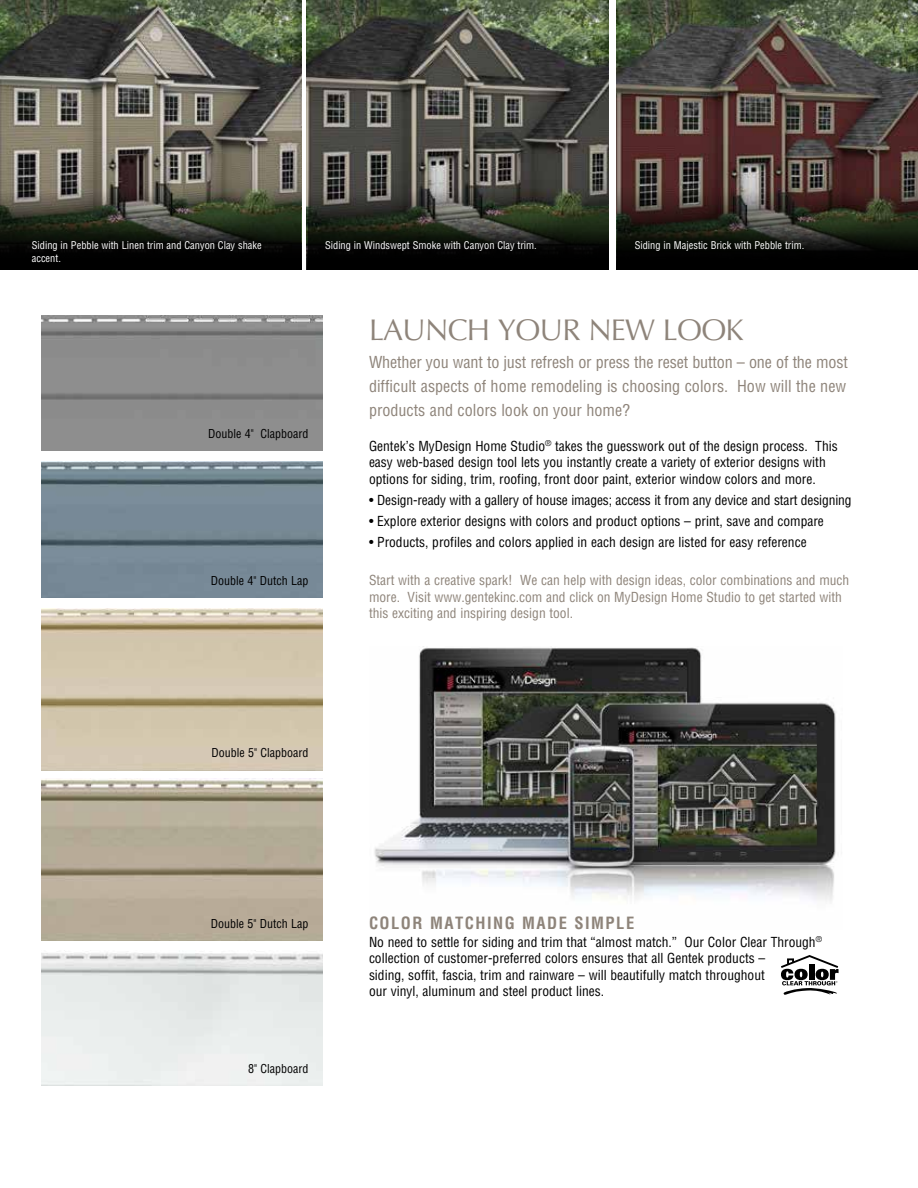
<style>
.page{position:relative;width:918px;height:1188px;background:#fff}
.page>*{position:absolute;margin:0;border:0;box-sizing:border-box;transform-origin:0 0}
.t1{font:30px "Optima";letter-spacing:-.025em;color:#8e847a}
.t2{font:700 condensed 16.5px "Helvetica";letter-spacing:.09em;color:#8e847a}
.t3{font:condensed 16.2px/24px "Helvetica";color:#8e847a;text-align:justify}
.t4{font:condensed 13.5px/16.5px "Helvetica";color:#000}
.t5{font:condensed 13.5px/16.5px "Helvetica";color:#8e847a}
.t6{font:condensed 12px "Helvetica";color:#000}
.t7{font:condensed 10.35px "Helvetica";color:#fff}
</style>
<div class="page">
<img style="left:0;top:0;width:302px;height:225px">
<svg style="left:1px;top:180px;width:300px;height:45px;background:#515244"></svg>
<img style="left:307px;top:0;width:301px;height:225px">
<svg style="left:308px;top:180px;width:300px;height:45px;background:#43463c"></svg>
<img style="left:616px;top:0;width:302px;height:225px">
<svg style="left:617px;top:180px;width:301px;height:45px;background:#443730"></svg>
<svg style="left:1px;top:225px;width:301px;height:45px;background:#0c0e0a"></svg>
<svg style="left:307px;top:225px;width:301px;height:45px;background:#0c0e0a"></svg>
<svg style="left:616px;top:225px;width:302px;height:45px;background:#0d100b"></svg>
<img style="left:0;top:129px;width:1px;height:521px">
<img style="left:41px;top:315px;width:281px;height:135px">
<img style="left:41px;top:462px;width:281px;height:135px">
<img style="left:41px;top:608px;width:281px;height:162px">
<img style="left:41px;top:779px;width:281px;height:161px">
<img style="left:41px;top:952px;width:281px;height:133px">
<img style="left:374px;top:646px;width:462px;height:256px">
<svg style="left:781px;top:955px;width:58px;height:40px"></svg>
<p class="t7" style="left:32px;top:239px;width:231px">Siding in Pebble with Linen trim and Canyon Clay shake</p>
<p class="t7" style="left:325px;top:239px;width:213px">Siding in Windswept Smoke with Canyon Clay trim.</p>
<p class="t7" style="left:32px;top:252px;width:31px">accent.</p>
<p class="t7" style="left:635px;top:239px;width:171px">Siding in Majestic Brick with Pebble trim.</p>
<p class="t6" style="left:208px;top:426px;width:102px">Double 4" Clapboard</p>
<p class="t6" style="left:211px;top:573px;width:99px">Double 4" Dutch Lap</p>
<p class="t6" style="left:211px;top:745px;width:98px">Double 5" Clapboard</p>
<p class="t1" style="left:369px;top:312px;width:376px">LAUNCH YOUR NEW LOOK</p>
<p class="t3" style="left:369px;top:350px;width:480px">Whether you want to just refresh or press the reset button – one of the most difficult aspects of home remodeling is choosing colors. How will the new products and colors look on your home?</p>
<p class="t4" style="left:369px;top:437px;width:470px">Gentek’s MyDesign Home Studio<sup>®</sup> takes the guesswork out of the design process. This easy web-based design tool lets you instantly create a variety of exterior designs with options for siding, trim, roofing, front door paint, exterior window colors and more.</p>
<p class="t4" style="left:369px;top:491px;width:484px">• Design-ready with a gallery of house images; access it from any device and start designing</p>
<p class="t4" style="left:369px;top:512px;width:456px">• Explore exterior designs with colors and product options – print, save and compare</p>
<p class="t4" style="left:369px;top:533px;width:439px">• Products, profiles and colors applied in each design are listed for easy reference</p>
<p class="t5" style="left:369px;top:572px;width:482px">Start with a creative spark! We can help with design ideas, color combinations and much more. Visit www.gentekinc.com and click on MyDesign Home Studio to get started with this exciting and inspiring design tool.</p>
<p class="t6" style="left:211px;top:916px;width:99px">Double 5" Dutch Lap</p>
<p class="t6" style="left:248px;top:1062px;width:62px">8" Clapboard</p>
<p class="t2" style="left:369px;top:913px;width:267px">COLOR MATCHING MADE SIMPLE</p>
<p class="t4" style="left:369px;top:933px;width:455px">No need to settle for siding and trim that “almost match.” Our Color Clear Through<sup>® </sup>collection of customer-preferred colors ensures that all Gentek products –<br>siding, soffit, fascia, trim and rainware – will beautifully match throughout<br>our vinyl, aluminum and steel product lines.</p>
</div>
